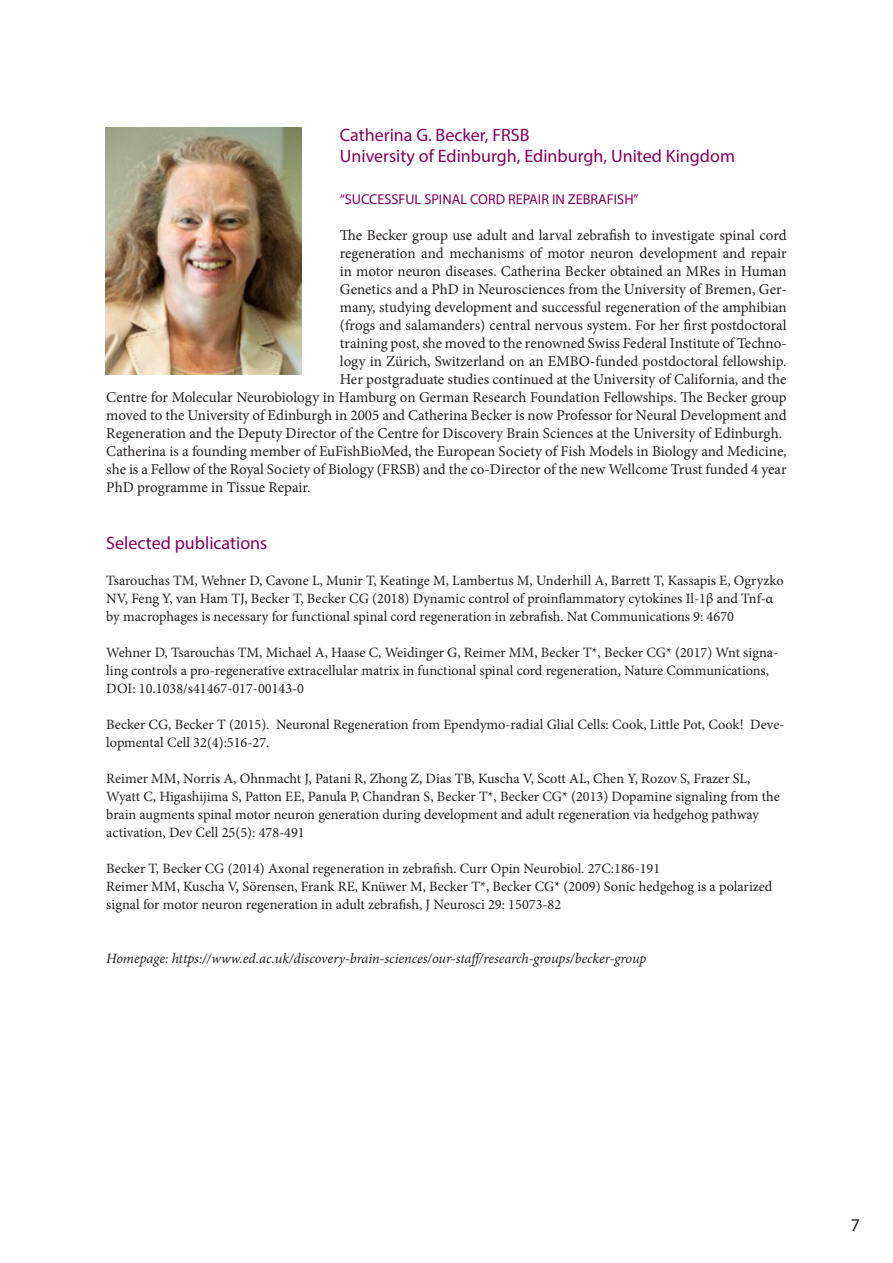
<style>
.page{position:relative;width:893px;height:1263px;background:#fff}
.page>*{position:absolute;margin:0;border:0;box-sizing:border-box;transform-origin:0 0}
.t1{font:18px/21px "Myriad Pro";color:#85015e}
.t2{font:18px "Myriad Pro";color:#231f20}
.t3{font:15px/18px "Minion Pro";letter-spacing:-.005em;color:#231f20;text-align:justify}
.t4{font:14.25px/18px "Minion Pro";color:#231f20}
.t5{font:italic 14.25px "Minion Pro";letter-spacing:-.005em;color:#231f20}
.t6{font:14.25px "Myriad Pro";color:#85015e}
</style>
<div class="page">
<img style="left:106px;top:128px;width:196px;height:246px">
<p class="t1" style="left:340px;top:124px;width:397px">Catherina G. Becker, FRSB<br>University of Edinburgh, Edinburgh, United Kingdom</p>
<p class="t6" style="left:340px;top:190px;width:300px">“SUCCESSFUL SPINAL CORD REPAIR IN ZEBRAFISH”</p>
<p class="t3" style="left:340px;top:226px;width:448px">The Becker group use adult and larval zebrafish to investigate spinal cord</p>
<p class="t3" style="left:340px;top:244px;width:448px">regeneration and mechanisms of motor neuron development and repair</p>
<p class="t3" style="left:340px;top:262px;width:448px">in motor neuron diseases. Catherina Becker obtained an MRes in Human</p>
<p class="t3" style="left:340px;top:280px;width:448px">Genetics and a PhD in Neurosciences from the University of Bremen, Ger-</p>
<p class="t3" style="left:340px;top:298px;width:448px">many, studying development and successful regeneration of the amphibian</p>
<p class="t3" style="left:340px;top:316px;width:448px">(frogs and salamanders) central nervous system. For her first postdoctoral</p>
<p class="t3" style="left:340px;top:334px;width:448px">training post, she moved to the renowned Swiss Federal Institute of Techno-</p>
<p class="t3" style="left:340px;top:352px;width:448px">logy in Zürich, Switzerland on an EMBO-funded postdoctoral fellowship.</p>
<p class="t3" style="left:340px;top:370px;width:448px">Her postgraduate studies continued at the University of California, and the</p>
<p class="t3" style="left:106px;top:388px;width:682px">Centre for Molecular Neurobiology in Hamburg on German Research Foundation Fellowships. The Becker group</p>
<p class="t3" style="left:106px;top:406px;width:682px">moved to the University of Edinburgh in 2005 and Catherina Becker is now Professor for Neural Development and</p>
<p class="t3" style="left:106px;top:424px;width:677px">Regeneration and the Deputy Director of the Centre for Discovery Brain Sciences at the University of Edinburgh.</p>
<p class="t3" style="left:106px;top:442px;width:682px">Catherina is a founding member of EuFishBioMed, the European Society of Fish Models in Biology and Medicine, she is a Fellow of the Royal Society of Biology (FRSB) and the co-Director of the new Wellcome Trust funded 4 year PhD programme in Tissue Repair.</p>
<p class="t1" style="left:106px;top:532px;width:163px">Selected publications</p>
<p class="t4" style="left:106px;top:571px;width:679px">Tsarouchas TM, Wehner D, Cavone L, Munir T, Keatinge M, Lambertus M, Underhill A, Barrett T, Kassapis E, Ogryzko<br>NV, Feng Y, van Ham TJ, Becker T, Becker CG (2018) Dynamic control of proinflammatory cytokines Il-1β and Tnf-α by macrophages is necessary for functional spinal cord regeneration in zebrafish. Nat Communications 9: 4670</p>
<p class="t4" style="left:106px;top:643px;width:673px">Wehner D, Tsarouchas TM, Michael A, Haase C, Weidinger G, Reimer MM, Becker T*, Becker CG* (2017) Wnt signa&shy;ling controls a pro-regenerative extracellular matrix in functional spinal cord regeneration, Nature Communications,<br>DOI: 10.1038/s41467-017-00143-0</p>
<p class="t4" style="left:106px;top:715px;width:680px">Becker CG, Becker T (2015). Neuronal Regeneration from Ependymo-radial Glial Cells: Cook, Little Pot, Cook! Deve&shy;lopmental Cell 32(4):516-27.</p>
<p class="t4" style="left:106px;top:769px;width:675px">Reimer MM, Norris A, Ohnmacht J, Patani R, Zhong Z, Dias TB, Kuscha V, Scott AL, Chen Y, Rozov S, Frazer SL, Wyatt C, Higashijima S, Patton EE, Panula P, Chandran S, Becker T*, Becker CG* (2013) Dopamine signaling from the brain augments spinal motor neuron generation during development and adult regeneration via hedgehog pathway activation, Dev Cell 25(5): 478-491</p>
<p class="t4" style="left:106px;top:859px;width:555px">Becker T, Becker CG (2014) Axonal regeneration in zebrafish. Curr Opin Neurobiol. 27C:186-191</p>
<p class="t4" style="left:106px;top:877px;width:668px">Reimer MM, Kuscha V, Sörensen, Frank RE, Knüwer M, Becker T*, Becker CG* (2009) Sonic hedgehog is a polarized signal for motor neuron regeneration in adult zebrafish, J Neurosci 29: 15073-82</p>
<p class="t5" style="left:106px;top:948px;width:542px">Homepage: https://www.ed.ac.uk/discovery-brain-sciences/our-staff/research-groups/becker-group</p>
<p class="t2" style="left:851px;top:1214px;width:11px">7</p>
</div>
